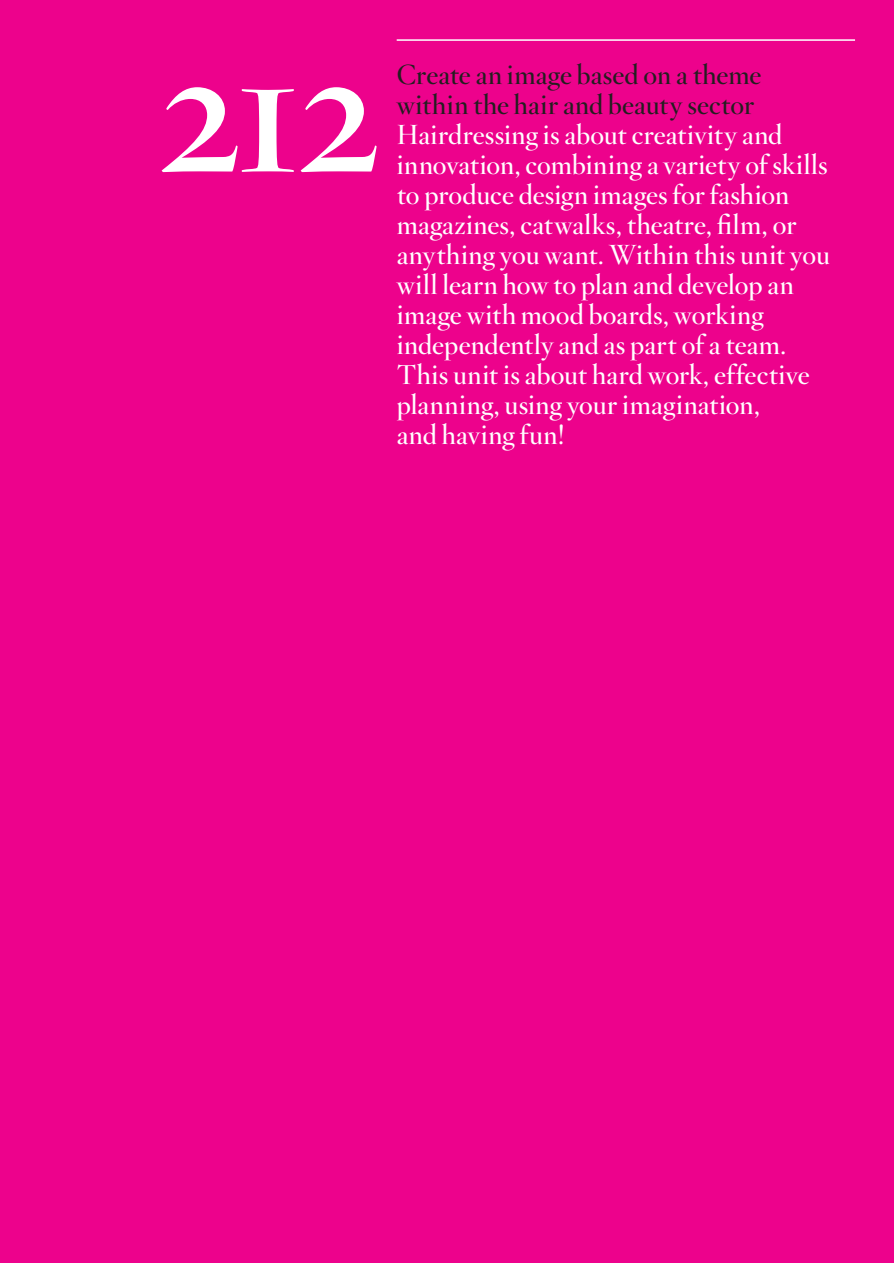
<style>
.page{position:relative;width:894px;height:1263px;background:#fff}
.page>*{position:absolute;margin:0;border:0;box-sizing:border-box;transform-origin:0 0}
.t1{font:189px "Hoefler Titling HTF Sm Roman";color:#fff}
.t2{font:27px/30px "Hoefler Titling HTF Sm Roman";letter-spacing:.01em;color:#fff}
.t3{font:27px/30px "Hoefler Titling HTF Sm Roman";letter-spacing:.01em;color:#231f20}
</style>
<div class="page">
<div style="left:0;top:0;width:893px;height:1263px;background:#ed028c"></div>
<hr style="left:396px;top:39px;width:459px;height:2px;background:#fff">
<h1 class="t1" style="left:157px;top:-18px;width:225px">212</h1>
<p class="t3" style="left:396px;top:59px;width:366px">Create an image based on a theme within the hair and beauty sector</p>
<p class="t2" style="left:396px;top:119px;width:434px">Hairdressing is about creativity and innovation, combining a variety of skills to produce design images for fashion magazines, catwalks, theatre, film, or anything you want. Within this unit you will learn how to plan and develop an image with mood boards, working independently and as part of a team.<br>This unit is about hard work, effective planning, using your imagination,<br>and having fun!</p>
</div>
